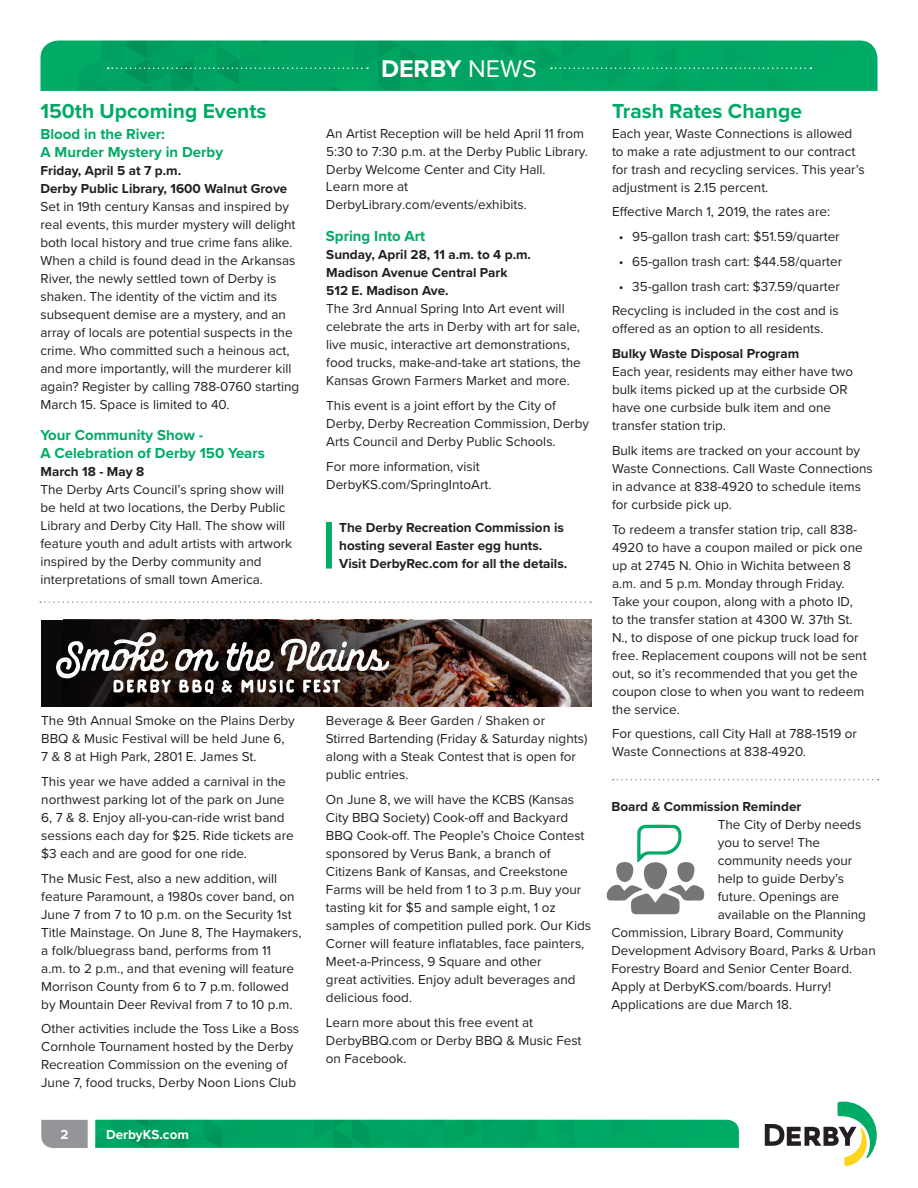
<style>
.page{position:relative;width:918px;height:1188px;background:#fff}
.page>*{position:absolute;margin:0;border:0;box-sizing:border-box;transform-origin:0 0}
.t1{font:700 25.05px "Proxima Nova";color:#fff}
.t2{font:700 21px "Proxima Nova";color:#00ab66}
.t3{font:700 15px/18px "Proxima Nova";color:#00ab66}
.t4{font:13.5px/18px "Proxima Nova";color:#231f20}
.t5{font:700 13.5px/18px "Proxima Nova";color:#231f20}
.t6{font:700 13.5px "Proxima Nova";color:#fff}
.s1{font-weight:400}
</style>
<div class="page">
<svg style="left:765px;top:1102px;width:112px;height:64px"></svg>
<svg style="left:95px;top:1120px;width:644px;height:28px;background:#01a462"></svg>
<svg style="left:41px;top:1120px;width:47px;height:28px"></svg>
<img style="left:41px;top:620px;width:551px;height:86px">
<svg style="left:40px;top:40px;width:838px;height:51px;background:#04a564"></svg>
<svg style="left:40px;top:601px;width:551px;height:2px"></svg>
<svg style="left:613px;top:779px;width:266px;height:1px"></svg>
<div style="left:326px;top:522px;width:6px;height:47px;background:#00ab66"></div>
<svg style="left:56px;top:632px;width:333px;height:62px"></svg>
<svg style="left:606px;top:825px;width:99px;height:89px"></svg>
<div style="left:677px;top:862px;width:18px;height:20px;background:#767577;border-radius:8px"></div>
<div style="left:616px;top:862px;width:17px;height:20px;background:#767577;border-radius:8px"></div>
<h2 class="t2" style="left:40px;top:95px;width:228px">150th Upcoming Events</h2>
<p class="t3" style="left:40px;top:125px;width:184px">Blood in the River:<br>A Murder Mystery in Derby</p>
<p class="t5" style="left:40px;top:161px;width:248px">Friday, April 5 at 7 p.m.<br>Derby Public Library, 1600 Walnut Grove</p>
<p class="t4" style="left:40px;top:197px;width:260px">Set in 19th century Kansas and inspired by real events, this murder mystery will delight both local history and true crime fans alike.<br>When a child is found dead in the Arkansas River, the newly settled town of Derby is shaken. The identity of the victim and its subsequent demise are a mystery, and an array of locals are potential suspects in the crime. Who committed such a heinous act, and more importantly, will the murderer kill again? Register by calling 788-0760 starting March 15. Space is limited to 40.</p>
<p class="t3" style="left:40px;top:426px;width:226px">Your Community Show -<br>A Celebration of Derby 150 Years</p>
<p class="t5" style="left:40px;top:463px;width:105px">March 18 - May 8</p>
<p class="t4" style="left:40px;top:480px;width:253px">The Derby Arts Council’s spring show will be held at two locations, the Derby Public Library and Derby City Hall. The show will feature youth and adult artists with artwork inspired by the Derby community and interpretations of small town America.</p>
<p class="t4" style="left:41px;top:711px;width:255px">The 9th Annual Smoke on the Plains Derby<br>BBQ &amp; Music Festival will be held June 6,<br>7 &amp; 8 at High Park, 2801 E. James St.</p>
<p class="t4" style="left:41px;top:772px;width:254px">This year we have added a carnival in the northwest parking lot of the park on June 6, 7 &amp; 8. Enjoy all-you-can-ride wrist band sessions each day for $25. Ride tickets are $3 each and are good for one ride.</p>
<p class="t4" style="left:41px;top:869px;width:262px">The Music Fest, also a new addition, will feature Paramount, a 1980s cover band, on June 7 from 7 to 10 p.m. on the Security 1st Title Mainstage. On June 8, The Haymakers, a folk/bluegrass band, performs from 11<br>a.m. to 2 p.m., and that evening will feature Morrison County from 6 to 7 p.m. followed by Mountain Deer Revival from 7 to 10 p.m.</p>
<p class="t4" style="left:41px;top:1019px;width:259px">Other activities include the Toss Like a Boss Cornhole Tournament hosted by the Derby Recreation Commission on the evening of June 7, food trucks, Derby Noon Lions Club</p>
<p class="t6" style="left:60px;top:1125px;width:10px">2</p>
<p class="t6" style="left:106px;top:1125px;width:84px">DerbyKS.com</p>
<h1 class="t1" style="left:381px;top:50px;width:157px">DERBY <span class="s1">NEWS</span></h1>
<p class="t4" style="left:326px;top:124px;width:263px">An Artist Reception will be held April 11 from 5:30 to 7:30 p.m. at the Derby Public Library.<br>Derby Welcome Center and City Hall.<br>Learn more at DerbyLibrary.com/events/exhibits.</p>
<p class="t3" style="left:326px;top:227px;width:101px">Spring Into Art</p>
<p class="t5" style="left:326px;top:245px;width:206px">Sunday, April 28, 11 a.m. to 4 p.m.<br>Madison Avenue Central Park<br>512 E. Madison Ave.</p>
<p class="t4" style="left:326px;top:299px;width:256px">The 3rd Annual Spring Into Art event will celebrate the arts in Derby with art for sale, live music, interactive art demonstrations, food trucks, make-and-take art stations, the Kansas Grown Farmers Market and more.</p>
<p class="t4" style="left:326px;top:396px;width:264px">This event is a joint effort by the City of<br>Derby, Derby Recreation Commission, Derby<br>Arts Council and Derby Public Schools.</p>
<p class="t4" style="left:326px;top:457px;width:167px">For more information, visit<br>DerbyKS.com/SpringIntoArt.</p>
<p class="t5" style="left:339px;top:519px;width:230px">The Derby Recreation Commission is hosting several Easter egg hunts.<br>Visit DerbyRec.com for all the details.</p>
<p class="t4" style="left:326px;top:711px;width:263px">Beverage &amp; Beer Garden / Shaken or Stirred Bartending (Friday &amp; Saturday nights) along with a Steak Contest that is open for public entries.</p>
<p class="t4" style="left:326px;top:790px;width:267px">On June 8, we will have the KCBS (Kansas City BBQ Society) Cook-off and Backyard BBQ Cook-off. The People’s Choice Contest sponsored by Verus Bank, a branch of Citizens Bank of Kansas, and Creekstone Farms will be held from 1 to 3 p.m. Buy your tasting kit for $5 and sample eight, 1 oz samples of competition pulled pork. Our Kids Corner will feature inflatables, face painters, Meet-a-Princess, 9 Square and other<br>great activities. Enjoy adult beverages and delicious food.</p>
<p class="t4" style="left:326px;top:1013px;width:257px">Learn more about this free event at<br>DerbyBBQ.com or Derby BBQ &amp; Music Fest on Facebook.</p>
<h2 class="t2" style="left:612px;top:95px;width:191px">Trash Rates Change</h2>
<p class="t4" style="left:612px;top:124px;width:254px">Each year, Waste Connections is allowed to make a rate adjustment to our contract for trash and recycling services. This year’s adjustment is 2.15 percent.</p>
<p class="t4" style="left:612px;top:202px;width:220px">Effective March 1, 2019, the rates are:</p>
<p class="t4" style="left:619px;top:227px;width:223px">• 95-gallon trash cart: $51.59/quarter</p>
<p class="t4" style="left:619px;top:252px;width:225px">• 65-gallon trash cart: $44.58/quarter</p>
<p class="t4" style="left:612px;top:273px;width:229px;line-height:24.8px;text-align:center">• 35-gallon trash cart: $37.59/quarter<br>Recycling is included in the cost and is</p>
<p class="t4" style="left:612px;top:319px;width:213px">offered as an option to all residents.</p>
<p class="t5" style="left:612px;top:344px;width:189px">Bulky Waste Disposal Program</p>
<p class="t4" style="left:612px;top:362px;width:243px">Each year, residents may either have two bulk items picked up at the curbside OR have one curbside bulk item and one transfer station trip.</p>
<p class="t4" style="left:612px;top:441px;width:262px">Bulk items are tracked on your account by Waste Connections. Call Waste Connections in advance at 838-4920 to schedule items for curbside pick up.</p>
<p class="t4" style="left:612px;top:520px;width:256px">To redeem a transfer station trip, call 838- 4920 to have a coupon mailed or pick one up at 2745 N. Ohio in Wichita between 8 a.m. and 5 p.m. Monday through Friday.<br>Take your coupon, along with a photo ID, to the transfer station at 4300 W. 37th St.<br>N., to dispose of one pickup truck load for free. Replacement coupons will not be sent out, so it’s recommended that you get the coupon close to when you want to redeem the service.</p>
<p class="t4" style="left:612px;top:724px;width:247px">For questions, call City Hall at 788-1519 or<br>Waste Connections at 838-4920.</p>
<p class="t5" style="left:611px;top:797px;width:191px">Board &amp; Commission Reminder</p>
<p class="t4" style="left:718px;top:815px;width:145px">The City of Derby needs</p>
<p class="t4" style="left:718px;top:833px;width:104px">you to serve! The</p>
<p class="t4" style="left:718px;top:851px;width:136px">community needs your</p>
<p class="t4" style="left:718px;top:869px;width:128px">help to guide Derby’s</p>
<p class="t4" style="left:718px;top:887px;width:123px">future. Openings are</p>
<p class="t4" style="left:718px;top:905px;width:150px">available on the Planning</p>
<p class="t4" style="left:611px;top:923px;width:234px">Commission, Library Board, Community</p>
<p class="t4" style="left:611px;top:941px;width:266px">Development Advisory Board, Parks &amp; Urban</p>
<p class="t4" style="left:611px;top:959px;width:242px">Forestry Board and Senior Center Board.</p>
<p class="t4" style="left:611px;top:977px;width:221px">Apply at DerbyKS.com/boards. Hurry!</p>
<p class="t4" style="left:611px;top:995px;width:182px">Applications are due March 18.</p>
</div>
